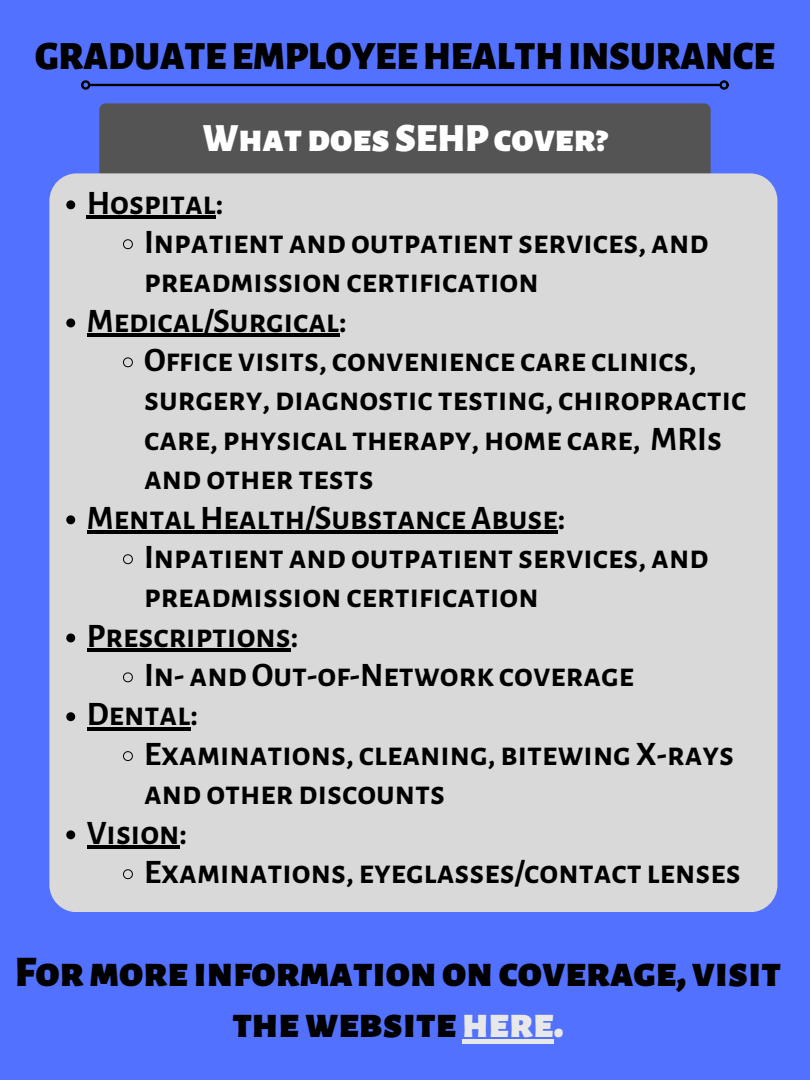
<style>
.page{position:relative;width:810px;height:1080px;background:#5271ff}
.page>*{position:absolute;margin:0;border:0;box-sizing:border-box;transform-origin:0 0}
.t1{font:900 43px/50.6px "Alegreya Sans SC";color:#000;text-align:center}
.t2{font:900 39.38px "Alegreya Sans SC";color:#000}
.t3{font:900 39.38px "Alegreya Sans SC";color:#fff}
.t4{font:700 33.62px/39.4px "Alegreya Sans SC";color:#000}
.s1{color:#e8e8e8}
</style>
<div class="page">
<hr style="left:90px;top:84px;width:629px;height:2px;background:#000">
<div style="left:81px;top:80px;width:9px;height:10px;border:2px solid #000;border-radius:50%"></div>
<div style="left:719px;top:80px;width:10px;height:10px;border:2px solid #000;border-radius:50%"></div>
<div style="left:99px;top:103px;width:612px;height:70px;background:#545454"></div>
<hr style="left:462px;top:1039px;width:92px;height:4px;background:#e8e8e8">
<div style="left:49px;top:173px;width:728px;height:739px;background:#d9d9d9;border-radius:27px"></div>
<svg style="left:66px;top:200px;width:9px;height:9px"></svg>
<hr style="left:87px;top:215px;width:129px;height:4px;background:#000">
<svg style="left:123px;top:239px;width:10px;height:10px"></svg>
<svg style="left:66px;top:319px;width:9px;height:8px"></svg>
<hr style="left:87px;top:334px;width:252px;height:3px;background:#000">
<svg style="left:123px;top:357px;width:10px;height:10px"></svg>
<svg style="left:66px;top:515px;width:9px;height:9px"></svg>
<hr style="left:87px;top:530px;width:471px;height:4px;background:#000">
<svg style="left:123px;top:554px;width:10px;height:10px"></svg>
<svg style="left:66px;top:634px;width:9px;height:8px"></svg>
<hr style="left:87px;top:649px;width:204px;height:3px;background:#000">
<svg style="left:123px;top:672px;width:10px;height:10px"></svg>
<svg style="left:66px;top:712px;width:9px;height:9px"></svg>
<hr style="left:87px;top:727px;width:103px;height:4px;background:#000">
<svg style="left:123px;top:751px;width:10px;height:10px"></svg>
<svg style="left:66px;top:830px;width:9px;height:9px"></svg>
<hr style="left:87px;top:845px;width:93px;height:4px;background:#000">
<svg style="left:123px;top:869px;width:10px;height:10px"></svg>
<p class="t2" style="left:35px;top:38px;width:741px">GRADUATEEMPLOYEEHEALTHINSURANCE</p>
<p class="t3" style="left:202px;top:119px;width:407px">Whatdoes SEHPcover?</p>
<p class="t4" style="left:87px;top:184px;width:138px">Hospital:</p>
<p class="t4" style="left:144px;top:223px;width:566px">Inpatient and outpatient services, and preadmissioncertification</p>
<p class="t4" style="left:87px;top:302px;width:262px">Medical/Surgical:</p>
<p class="t4" style="left:144px;top:341px;width:604px">Office visits, convenience care clinics, surgery, diagnostic testing, chiropractic care, physical therapy,home care, MRIs and other tests</p>
<p class="t4" style="left:87px;top:499px;width:480px">MentalHealth/Substance Abuse:</p>
<p class="t4" style="left:144px;top:538px;width:566px">Inpatient and outpatient services, and preadmissioncertification</p>
<p class="t4" style="left:87px;top:617px;width:213px">Prescriptions:</p>
<p class="t4" style="left:144px;top:656px;width:491px">In- andOut-of-Network coverage</p>
<p class="t4" style="left:87px;top:696px;width:113px">Dental:</p>
<p class="t4" style="left:144px;top:735px;width:592px">Examinations, cleaning, bitewingX-rays and other discounts</p>
<p class="t4" style="left:87px;top:814px;width:102px">Vision:</p>
<p class="t4" style="left:144px;top:853px;width:598px">Examinations, eyeglasses/contact lenses</p>
<p class="t1" style="left:15px;top:948px;width:768px">Formore informationoncoverage,visit thewebsite<span class="s1">here.</span></p>
</div>
